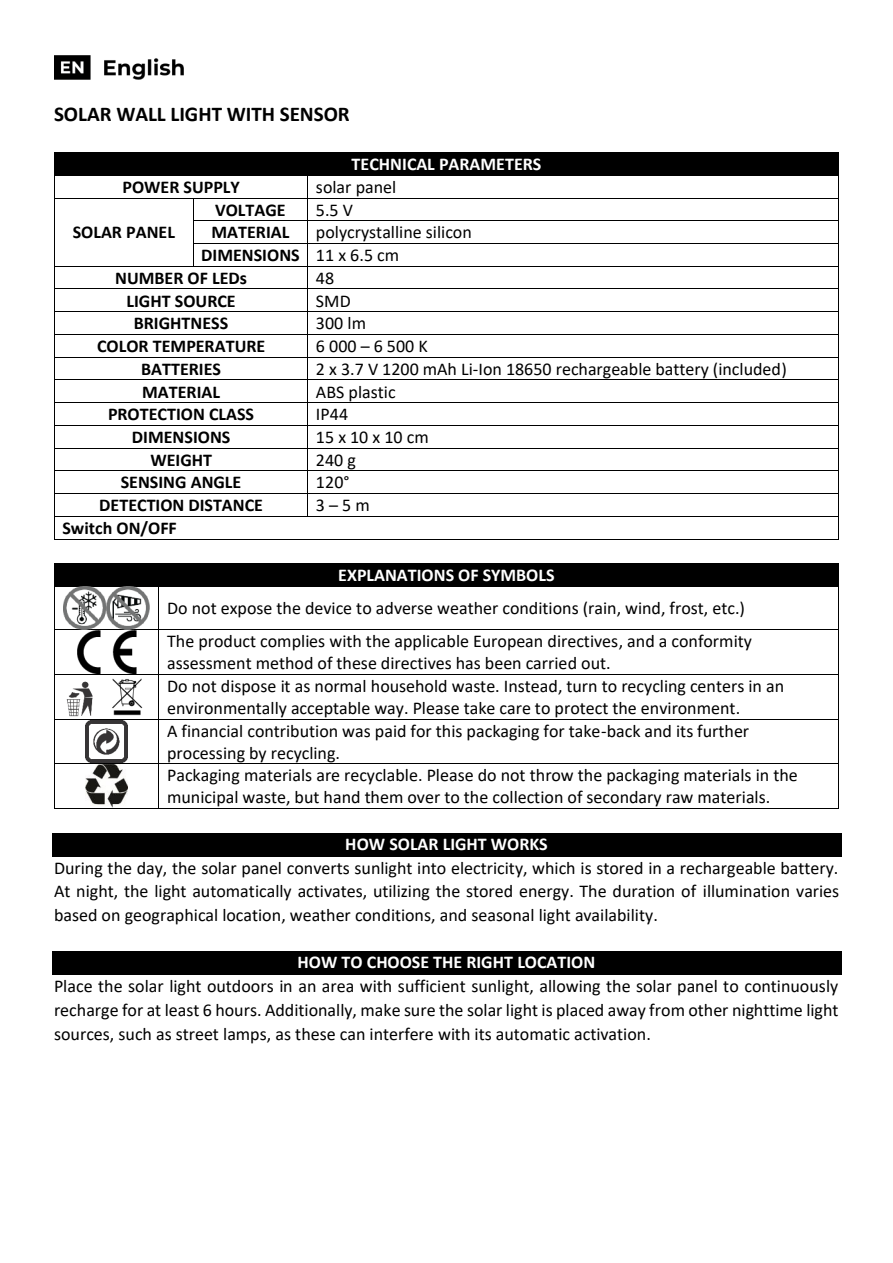
<style>
.page{position:relative;width:893px;height:1263px;background:#fff}
.page>*{position:absolute;margin:0;border:0;box-sizing:border-box;transform-origin:0 0}
.t1{font:700 21px "Calibri";color:#000}
.t2{font:18px/22.4px "Calibri";color:#000}
.t3{font:700 18px "Calibri";color:#000}
.t4{font:700 18px "Calibri";color:#fff}
.s1{font-weight:400}
</style>
<div class="page">
<img style="left:54px;top:55px;width:130px;height:25px">
<div style="left:62px;top:153px;width:769px;height:22px;background:#000"></div>
<hr style="left:55px;top:152px;width:783px;height:1px;background:#000">
<hr style="left:55px;top:175px;width:253px;height:1px;background:#000">
<hr style="left:308px;top:175px;width:530px;height:1px;background:#000">
<hr style="left:55px;top:198px;width:138px;height:1px;background:#000">
<hr style="left:194px;top:198px;width:114px;height:1px;background:#000">
<hr style="left:308px;top:198px;width:530px;height:1px;background:#000">
<hr style="left:194px;top:221px;width:114px;height:1px;background:#000">
<hr style="left:308px;top:221px;width:530px;height:1px;background:#000">
<hr style="left:194px;top:243px;width:114px;height:1px;background:#000">
<hr style="left:308px;top:243px;width:530px;height:1px;background:#000">
<hr style="left:55px;top:266px;width:138px;height:1px;background:#000">
<svg style="left:193px;top:198px;width:1px;height:69px"></svg>
<hr style="left:194px;top:266px;width:114px;height:1px;background:#000">
<hr style="left:308px;top:266px;width:530px;height:1px;background:#000">
<hr style="left:55px;top:289px;width:253px;height:1px;background:#000">
<hr style="left:308px;top:289px;width:530px;height:1px;background:#000">
<hr style="left:55px;top:311px;width:253px;height:1px;background:#000">
<hr style="left:308px;top:311px;width:530px;height:1px;background:#000">
<hr style="left:55px;top:334px;width:253px;height:1px;background:#000">
<hr style="left:308px;top:334px;width:530px;height:1px;background:#000">
<hr style="left:55px;top:357px;width:253px;height:1px;background:#000">
<hr style="left:308px;top:357px;width:530px;height:1px;background:#000">
<hr style="left:55px;top:379px;width:253px;height:1px;background:#000">
<hr style="left:308px;top:379px;width:530px;height:1px;background:#000">
<hr style="left:55px;top:402px;width:253px;height:1px;background:#000">
<hr style="left:308px;top:402px;width:530px;height:1px;background:#000">
<hr style="left:55px;top:425px;width:253px;height:1px;background:#000">
<hr style="left:308px;top:425px;width:530px;height:1px;background:#000">
<hr style="left:55px;top:448px;width:253px;height:1px;background:#000">
<hr style="left:308px;top:448px;width:530px;height:1px;background:#000">
<hr style="left:55px;top:470px;width:253px;height:1px;background:#000">
<hr style="left:308px;top:470px;width:530px;height:1px;background:#000">
<hr style="left:55px;top:493px;width:253px;height:1px;background:#000">
<hr style="left:308px;top:493px;width:530px;height:1px;background:#000">
<hr style="left:55px;top:516px;width:253px;height:1px;background:#000">
<hr style="left:308px;top:516px;width:530px;height:1px;background:#000">
<svg style="left:54px;top:152px;width:1px;height:388px"></svg>
<hr style="left:55px;top:539px;width:783px;height:1px;background:#000">
<svg style="left:838px;top:152px;width:1px;height:388px"></svg>
<div style="left:62px;top:564px;width:769px;height:22px;background:#000"></div>
<hr style="left:55px;top:563px;width:783px;height:1px;background:#000">
<svg style="left:54px;top:563px;width:1px;height:24px"></svg>
<hr style="left:55px;top:586px;width:104px;height:1px;background:#000">
<hr style="left:159px;top:586px;width:679px;height:1px;background:#000">
<svg style="left:838px;top:563px;width:1px;height:24px"></svg>
<hr style="left:54px;top:587px;width:1px;height:42px;background:#000">
<hr style="left:159px;top:587px;width:1px;height:42px;background:#000">
<hr style="left:838px;top:587px;width:1px;height:42px;background:#000">
<hr style="left:55px;top:629px;width:104px;height:1px;background:#000">
<hr style="left:159px;top:629px;width:679px;height:1px;background:#000">
<hr style="left:54px;top:630px;width:1px;height:44px;background:#000">
<hr style="left:159px;top:630px;width:1px;height:44px;background:#000">
<hr style="left:838px;top:630px;width:1px;height:44px;background:#000">
<hr style="left:55px;top:674px;width:104px;height:1px;background:#000">
<hr style="left:159px;top:674px;width:679px;height:1px;background:#000">
<hr style="left:54px;top:675px;width:1px;height:44px;background:#000">
<hr style="left:159px;top:675px;width:1px;height:44px;background:#000">
<hr style="left:838px;top:675px;width:1px;height:44px;background:#000">
<hr style="left:55px;top:719px;width:104px;height:1px;background:#000">
<hr style="left:159px;top:719px;width:679px;height:1px;background:#000">
<hr style="left:54px;top:720px;width:1px;height:43px;background:#000">
<hr style="left:159px;top:720px;width:1px;height:43px;background:#000">
<hr style="left:838px;top:720px;width:1px;height:43px;background:#000">
<hr style="left:55px;top:763px;width:104px;height:1px;background:#000">
<hr style="left:159px;top:763px;width:679px;height:1px;background:#000">
<hr style="left:54px;top:764px;width:1px;height:44px;background:#000">
<hr style="left:55px;top:808px;width:104px;height:1px;background:#000">
<hr style="left:159px;top:764px;width:1px;height:44px;background:#000">
<hr style="left:159px;top:808px;width:679px;height:1px;background:#000">
<hr style="left:838px;top:764px;width:1px;height:44px;background:#000">
<div style="left:52px;top:833px;width:789px;height:23px;background:#000"></div>
<div style="left:52px;top:951px;width:789px;height:24px;background:#000"></div>
<img style="left:64px;top:587px;width:86px;height:42px">
<img style="left:77px;top:630px;width:59px;height:44px">
<img style="left:66px;top:681px;width:27px;height:36px">
<img style="left:112px;top:678px;width:31px;height:38px">
<img style="left:85px;top:720px;width:43px;height:42px">
<img style="left:85px;top:765px;width:43px;height:42px">
<p class="t1" style="left:54px;top:105px;width:297px">SOLAR WALL LIGHT WITH SENSOR</p>
<p class="t4" style="left:352px;top:157px;width:191px">TECHNICAL PARAMETERS</p>
<p class="t3" style="left:122px;top:179px;width:119px">POWER SUPPLY</p>
<p class="t2" style="left:316px;top:177px;width:82px">solar panel</p>
<p class="t3" style="left:73px;top:225px;width:104px">SOLAR PANEL</p>
<p class="t3" style="left:215px;top:202px;width:72px">VOLTAGE</p>
<p class="t2" style="left:316px;top:200px;width:39px">5.5 V</p>
<p class="t3" style="left:212px;top:225px;width:79px">MATERIAL</p>
<p class="t2" style="left:316px;top:223px;width:157px">polycrystalline silicon</p>
<p class="t3" style="left:201px;top:248px;width:199px">DIMENSIONS <span class="s1">11 x 6.5 cm</span></p>
<p class="t3" style="left:115px;top:270px;width:133px">NUMBER OF LEDs</p>
<p class="t2" style="left:316px;top:268px;width:20px">48</p>
<p class="t3" style="left:127px;top:293px;width:111px">LIGHT SOURCE</p>
<p class="t2" style="left:316px;top:291px;width:36px">SMD</p>
<p class="t3" style="left:134px;top:316px;width:96px">BRIGHTNESS</p>
<p class="t2" style="left:316px;top:314px;width:52px">300 lm</p>
<p class="t3" style="left:97px;top:338px;width:170px">COLOR TEMPERATURE</p>
<p class="t2" style="left:316px;top:336px;width:113px">6 000 – 6 500 K</p>
<p class="t3" style="left:141px;top:361px;width:81px">BATTERIES</p>
<p class="t2" style="left:316px;top:359px;width:472px">2 x 3.7 V 1200 mAh Li-Ion 18650 rechargeable battery (included)</p>
<p class="t3" style="left:142px;top:384px;width:79px">MATERIAL</p>
<p class="t2" style="left:316px;top:382px;width:81px">ABS plastic</p>
<p class="t3" style="left:108px;top:407px;width:148px">PROTECTION CLASS</p>
<p class="t2" style="left:316px;top:405px;width:34px">IP44</p>
<p class="t3" style="left:132px;top:429px;width:100px">DIMENSIONS</p>
<p class="t2" style="left:316px;top:427px;width:114px">15 x 10 x 10 cm</p>
<p class="t3" style="left:150px;top:452px;width:63px">WEIGHT</p>
<p class="t2" style="left:316px;top:450px;width:42px">240 g</p>
<p class="t3" style="left:121px;top:475px;width:122px">SENSING ANGLE</p>
<p class="t2" style="left:316px;top:473px;width:35px">120°</p>
<p class="t3" style="left:99px;top:498px;width:165px">DETECTION DISTANCE</p>
<p class="t2" style="left:316px;top:495px;width:55px">3 –5 m</p>
<p class="t3" style="left:62px;top:520px;width:116px">Switch ON/OFF</p>
<p class="t4" style="left:338px;top:567px;width:218px">EXPLANATIONS OF SYMBOLS</p>
<p class="t2" style="left:167px;top:593px;width:587px;line-height:33.2px">Do not expose the device to adverse weather conditions (rain, wind, frost, etc.)<br>The product complies with the applicable European directives, and a conformity</p>
<p class="t2" style="left:167px;top:653px;width:632px">assessment method of these directives has been carried out.<br>Do not dispose it as normal household waste. Instead, turn to recycling centers in an environmentally acceptable way. Please take care to protect the environment.<br>A financial contribution was paid for this packaging for take-back and its further processing by recycling.<br>Packaging materials are recyclable. Please do not throw the packaging materials in the municipal waste, but hand them over to the collection of secondary raw materials.</p>
<p class="t4" style="left:345px;top:836px;width:204px">HOW SOLAR LIGHT WORKS</p>
<p class="t2" style="left:54px;top:857px;width:787px;line-height:23.7px;text-align:justify">During the day, the solar panel converts sunlight into electricity, which is stored in a rechargeable battery.<br>At night, the light automatically activates, utilizing the stored energy. The duration of illumination varies based on geographical location, weather conditions, and seasonal light availability.</p>
<p class="t4" style="left:298px;top:955px;width:299px">HOW TO CHOOSE THE RIGHT LOCATION</p>
<p class="t2" style="left:54px;top:976px;width:786px;line-height:23.7px;text-align:justify">Place the solar light outdoors in an area with sufficient sunlight, allowing the solar panel to continuously recharge for at least 6 hours. Additionally, make sure the solar light is placed away from other nighttime light sources, such as street lamps, as these can interfere with its automatic activation.</p>
</div>
